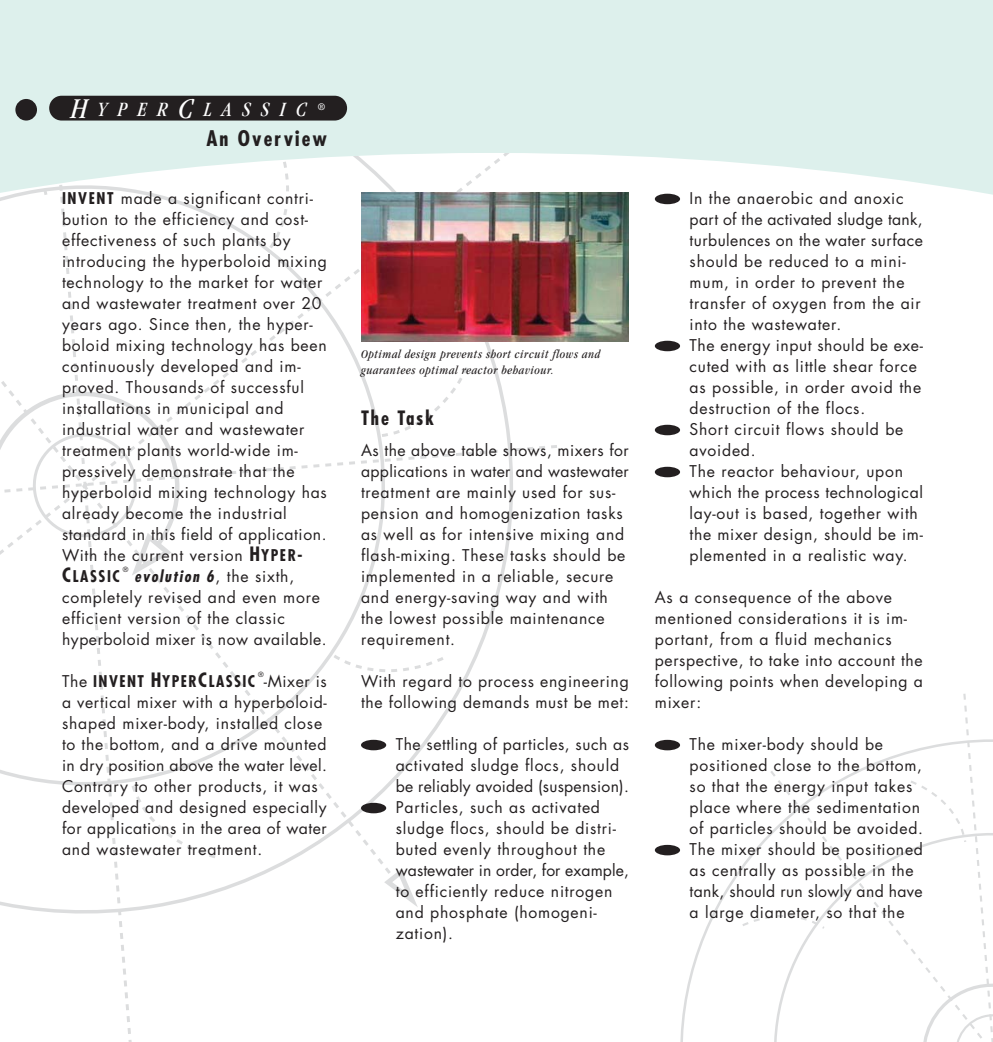
<style>
.page{position:relative;width:993px;height:1042px;background:#fff}
.page>*{position:absolute;margin:0;border:0;box-sizing:border-box;transform-origin:0 0}
.t1{font:italic condensed 21px "Garamond";letter-spacing:.5em;color:#fff}
.t2{font:700 condensed 21px "Futura";letter-spacing:.1em;color:#231f20}
.t3{font:700 condensed 19.25px "Futura";letter-spacing:.1em;color:#231f20}
.t4{font:15.75px/21px "Futura";letter-spacing:.05em;color:#231f20}
.t5{font:700 condensed 15.75px "Futura";letter-spacing:.09em;color:#231f20}
.t6{font:italic condensed 12.25px/15.8px "Garamond";letter-spacing:.05em;color:#231f20}
.t7{font:7px "Futura";color:#231f20}
.s1{font-size:29.75px}
.s2{font-weight:700;font-stretch:condensed}
.s3{font-weight:700;font-stretch:condensed;font-size:19.25px}
.s4{font-weight:700;font-style:italic;font-stretch:condensed}
.s5{font-weight:400;font-stretch:normal}
.s6{font-size:19.25px}
</style>
<div class="page">
<div style="left:0;top:0;width:992px;height:1042px;background:#ddf0ec"></div>
<div style="left:560px;top:154px;width:432px;height:888px;background:#fff"></div>
<div style="left:0;top:153px;width:560px;height:889px;background:#fff"></div>
<svg style="left:381px;top:873px;width:42px;height:42px;background:#f7f8f8"></svg>
<div style="left:0;top:153px;width:512px;height:720px;background:#fff"></div>
<svg style="left:0;top:381px;width:184px;height:200px;background:#fbfbfb"></svg>
<div style="left:619px;top:691px;width:373px;height:351px;background:#fff"></div>
<svg style="left:920px;top:975px;width:72px;height:67px;background:#fafbfb"></svg>
<div style="left:16px;top:100px;width:20px;height:20px;background:#231f20;border-radius:50%"></div>
<div style="left:15px;top:99px;width:22px;height:22px;border:2px solid #231f20;border-radius:50%"></div>
<div style="left:49px;top:96px;width:298px;height:25px;background:#231f20;border-radius:12px"></div>
<div style="left:361px;top:740px;width:25px;height:10px;background:#231f20;border-radius:50%"></div>
<div style="left:361px;top:803px;width:25px;height:10px;background:#231f20;border-radius:50%"></div>
<div style="left:654px;top:194px;width:25px;height:10px;background:#231f20;border-radius:50%"></div>
<div style="left:654px;top:341px;width:25px;height:10px;background:#231f20;border-radius:50%"></div>
<div style="left:654px;top:425px;width:25px;height:10px;background:#231f20;border-radius:50%"></div>
<div style="left:654px;top:467px;width:25px;height:10px;background:#231f20;border-radius:50%"></div>
<div style="left:654px;top:740px;width:25px;height:10px;background:#231f20;border-radius:50%"></div>
<div style="left:654px;top:845px;width:25px;height:10px;background:#231f20;border-radius:50%"></div>
<img style="left:361px;top:192px;width:267px;height:150px">
<h1 class="t1" style="left:71px;top:101px;width:256px"><span class="s1">H</span>YPER<span class="s1">C</span>LASSIC <sup>®</sup></h1>
<h1 class="t2" style="left:206px;top:129px;width:122px">An Overview</h1>
<p class="t4" style="left:62px;top:189px;width:266px"><span class="s2">INVENT</span> made a significant contri&shy;bution to the efficiency and cost&shy;effectiveness of such plants by introducing the hyperboloid mixing technology to the market for water and wastewater treatment over 20 years ago. Since then, the hyper&shy;boloid mixing technology has been continuously developed and im&shy;proved. Thousands of successful installations in municipal and industrial water and wastewater treatment plants world-wide im&shy;pressively demonstrate that the hyperboloid mixing technology has already become the industrial standard in this field of application.<br>With the current version <span class="s3">H</span><span class="s2">YPER-<br></span><span class="s3">C</span><span class="s2">LASSIC</span></p>
<p class="t7" style="left:123px;top:566px;width:7px">®</p>
<p class="t4" style="left:62px;top:567px;width:266px;text-indent:72px"><span class="s4">evolution 6</span>, the sixth, completely revised and even more efficient version of the classic hyperboloid mixer is now available.</p>
<p class="t5" style="left:62px;top:674px;width:194px"><span class="s5">The</span> INVENT <span class="s6">H</span>YPER<span class="s6">C</span>LASSIC</p>
<p class="t7" style="left:258px;top:671px;width:7px">®</p>
<p class="t4" style="left:62px;top:672px;width:266px;text-indent:202px">-Mixer is a vertical mixer with a hyperboloid&shy;shaped mixer-body, installed close to the bottom, and a drive mounted in dry position above the water level.<br>Contrary to other products, it was developed and designed especially for applications in the area of water and wastewater treatment.</p>
<p class="t6" style="left:361px;top:347px;width:241px">Optimal design prevents short circuit flows and guarantees optimal reactor behaviour.</p>
<p class="t3" style="left:361px;top:410px;width:74px">The Task</p>
<p class="t4" style="left:361px;top:441px;width:269px">As the above table shows, mixers for applications in water and wastewater treatment are mainly used for sus&shy;pension and homogenization tasks as well as for intensive mixing and flash-mixing. These tasks should be implemented in a reliable, secure and energy-saving way and with the lowest possible maintenance requirement.</p>
<p class="t4" style="left:361px;top:672px;width:269px">With regard to process engineering the following demands must be met:</p>
<p class="t4" style="left:395px;top:735px;width:235px">The settling of particles, such as activated sludge flocs, should be reliably avoided (suspension).<br>Particles, such as activated sludge flocs, should be distri&shy;buted evenly throughout the wastewater in order, for example, to efficiently reduce nitrogen and phosphate (homogeni&shy;zation).</p>
<p class="t4" style="left:689px;top:189px;width:235px">In the anaerobic and anoxic part of the activated sludge tank, turbulences on the water surface should be reduced to a mini&shy;mum, in order to prevent the transfer of oxygen from the air into the wastewater.<br>The energy input should be exe&shy;cuted with as little shear force as possible, in order avoid the destruction of the flocs.<br>Short circuit flows should be avoided.<br>The reactor behaviour, upon which the process technological lay-out is based, together with the mixer design, should be im&shy;plemented in a realistic way.</p>
<p class="t4" style="left:654px;top:588px;width:269px">As a consequence of the above mentioned considerations it is im&shy;portant, from a fluid mechanics perspective, to take into account the following points when developing a mixer:</p>
<p class="t4" style="left:689px;top:735px;width:235px">The mixer-body should be positioned close to the bottom, so that the energy input takes place where the sedimentation of particles should be avoided.<br>The mixer should be positioned as centrally as possible in the tank, should run slowly and have a large diameter, so that the</p>
</div>
